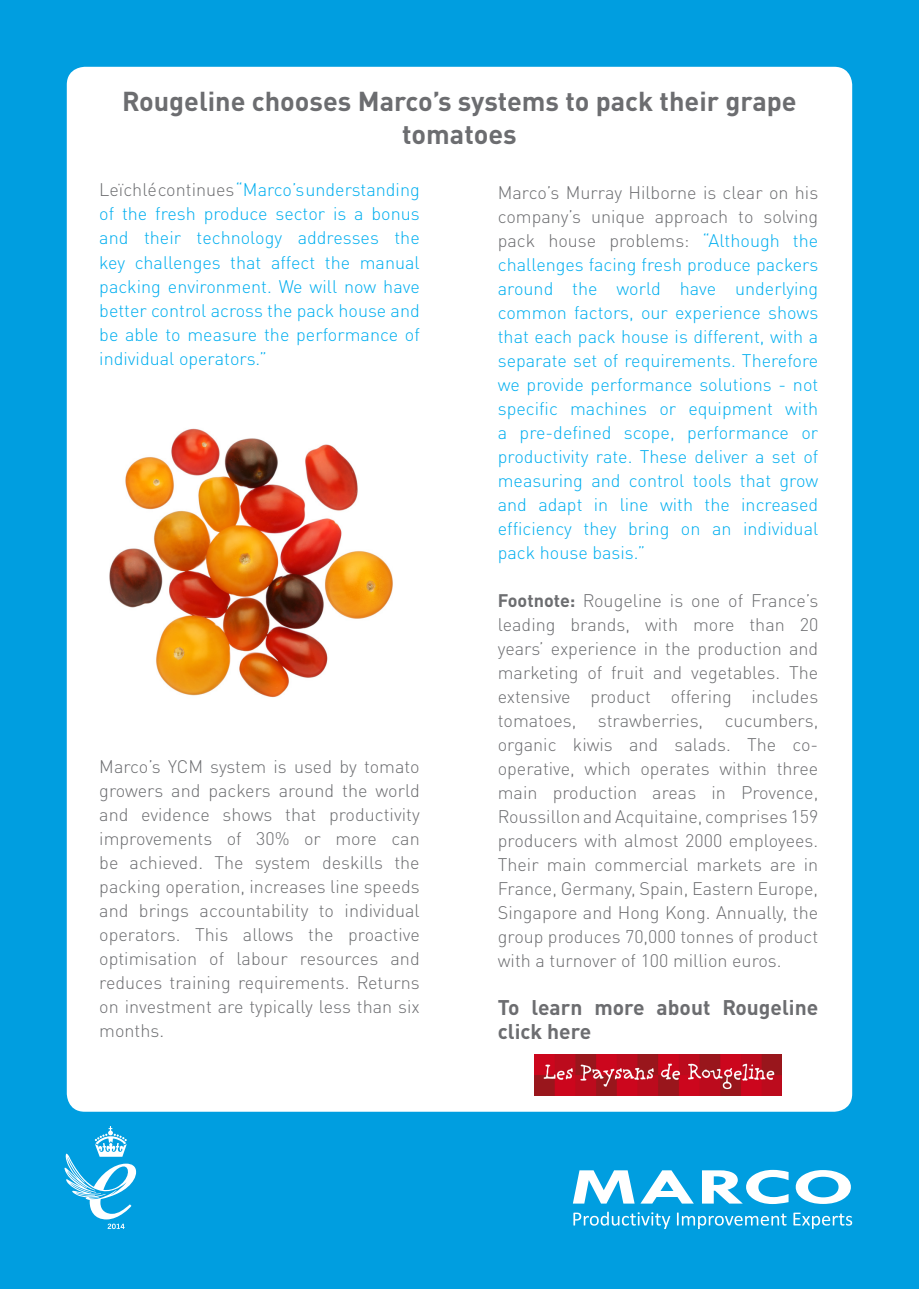
<style>
.page{position:relative;width:919px;height:1289px;background:#fff}
.page>*{position:absolute;margin:0;border:0;box-sizing:border-box;transform-origin:0 0}
.t1{font:700 27px/32.4px "DINOT";color:#6c6d70;text-align:center}
.t2{font:700 21px/24px "DINOT";color:#6c6d70}
.t3{font:300 18px/24px "DINOT";color:#6c6d70;text-align:justify}
.t4{font:300 18px/24px "DINOT";color:#00aeef;text-align:justify}
.s1{color:#6c6d70}
.s2{font-weight:700}
</style>
<div class="page">
<div style="left:0;top:0;width:918px;height:1288px;background:#009ee0"></div>
<div style="left:67px;top:67px;width:785px;height:1044px;background:#fff;border-radius:18px"></div>
<svg style="left:573px;top:1170px;width:61px;height:33px"></svg>
<svg style="left:641px;top:1170px;width:52px;height:33px"></svg>
<svg style="left:702px;top:1169px;width:86px;height:34px"></svg>
<svg style="left:795px;top:1170px;width:55px;height:33px"></svg>
<svg style="left:677px;top:1212px;width:109px;height:16px"></svg>
<svg style="left:793px;top:1212px;width:59px;height:16px"></svg>
<svg style="left:573px;top:1211px;width:97px;height:17px"></svg>
<svg style="left:64px;top:1126px;width:72px;height:102px"></svg>
<img style="left:109px;top:428px;width:284px;height:270px">
<img style="left:534px;top:1054px;width:247px;height:41px">
<p class="t1" style="left:122px;top:85px;width:676px">Rougeline chooses Marco’s systems to pack their grape tomatoes</p>
<p class="t4" style="left:99px;top:178px;width:322px"><span class="s1">Leïchlé continues</span> “Marco’s understanding of the fresh produce sector is a bonus and their technology addresses the key challenges that affect the manual packing environment. We will now have better control across the pack house and be able to measure the performance of individual operators.”</p>
<p class="t4" style="left:497px;top:180px;width:322px"><span class="s1">Marco’s Murray Hilborne is clear on his company’s unique approach to solving pack house problems:</span> “Although the challenges facing fresh produce packers around the world have underlying common factors, our experience shows that each pack house is different, with a separate set of requirements. Therefore we provide performance solutions - not specific machines or equipment with a pre-defined scope, performance or productivity rate. These deliver a set of measuring and control tools that grow and adapt in line with the increased efficiency they bring on an individual pack house basis.”</p>
<p class="t3" style="left:497px;top:588px;width:322px"><span class="s2">Footnote:</span> Rougeline is one of France’s leading brands, with more than 20 years’ experience in the production and marketing of fruit and vegetables. The extensive product offering includes tomatoes, strawberries, cucumbers, organic kiwis and salads. The co&shy;operative, which operates within three main production areas in Provence, Roussillon and Acquitaine, comprises 159 producers with almost 2000 employees.<br>Their main commercial markets are in France, Germany, Spain, Eastern Europe, Singapore and Hong Kong. Annually, the group produces 70,000 tonnes of product with a turnover of 100 million euros.</p>
<p class="t2" style="left:497px;top:995px;width:322px">To learn more about Rougeline click here</p>
<p class="t3" style="left:99px;top:754px;width:322px">Marco’s YCM system is used by tomato growers and packers around the world and evidence shows that productivity improvements of 30% or more can be achieved. The system deskills the packing operation, increases line speeds and brings accountability to individual operators. This allows the proactive optimisation of labour resources and reduces training requirements. Returns on investment are typically less than six months.</p>
</div>
